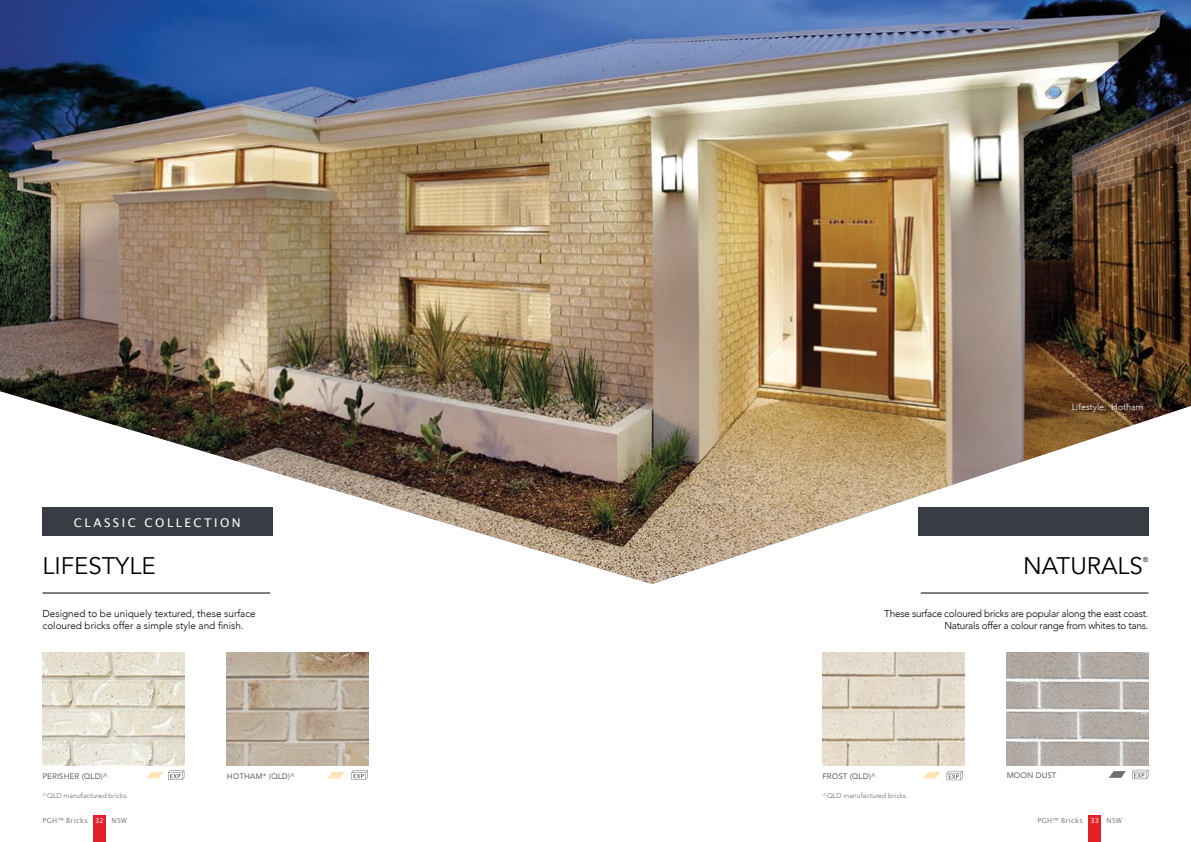
<style>
.page{position:relative;width:1191px;height:842px;background:#fff}
.page>*{position:absolute;margin:0;border:0;box-sizing:border-box;transform-origin:0 0}
.t1{font:24px "Avenir";color:#000}
.t2{font:12px "Lucida Grande";letter-spacing:.2em;color:#fff}
.t3{font:300 10px/12px "Avenir";letter-spacing:-.025em;color:#000;text-align:right}
.t4{font:300 10px/12px "Avenir";color:#000}
.t5{font:300 9px "Avenir";color:#fff}
.t6{font:500 8px "Avenir";color:#6d6e71}
.t7{font:300 7px "Avenir";color:#6d6e71}
.t8{font:7px "Lucida Grande";letter-spacing:.05em;color:#808285}
.t9{font:7px "Lucida Grande";color:#fff}
.t10{font:300 7px "Avenir";color:#000}
</style>
<div class="page">
<div style="left:1088px;top:815px;width:13px;height:27px;background:#e31f27"></div>
<div style="left:93px;top:815px;width:13px;height:27px;background:#e31f27"></div>
<img style="left:0;top:0;width:1191px;height:584px">
<img style="left:822px;top:652px;width:142px;height:113px">
<svg style="left:946px;top:771px;width:17px;height:9px"></svg>
<svg style="left:924px;top:772px;width:16px;height:6px"></svg>
<img style="left:227px;top:652px;width:142px;height:113px">
<svg style="left:351px;top:770px;width:17px;height:10px"></svg>
<svg style="left:328px;top:772px;width:16px;height:6px"></svg>
<img style="left:43px;top:652px;width:141px;height:113px">
<svg style="left:146px;top:770px;width:38px;height:10px"></svg>
<div style="left:43px;top:508px;width:230px;height:28px;background:#373d42"></div>
<hr style="left:43px;top:592px;width:227px;height:1px;background:#000">
<hr style="left:920px;top:592px;width:228px;height:1px;background:#000">
<img style="left:1006px;top:652px;width:142px;height:113px">
<svg style="left:1132px;top:770px;width:16px;height:9px"></svg>
<svg style="left:1109px;top:771px;width:16px;height:7px"></svg>
<p class="t2" style="left:74px;top:516px;width:168px">CLASSIC COLLECTION</p>
<h1 class="t1" style="left:43px;top:551px;width:115px">LIFESTYLE</h1>
<p class="t4" style="left:43px;top:607px;width:215px">Designed to be uniquely textured, these surface coloured bricks offer a simple style and finish.</p>
<p class="t5" style="left:1071px;top:402px;width:73px">Lifestyle: Hotham</p>
<h1 class="t1" style="left:1023px;top:551px;width:121px">NATURALS</h1>
<p class="t10" style="left:1142px;top:555px;width:7px">®</p>
<p class="t3" style="left:884px;top:607px;width:266px">These surface coloured bricks are popular along the east coast.<br>Naturals offer a colour range from whites to tans.</p>
<p class="t6" style="left:43px;top:769px;width:67px">PERISHER (QLD)^</p>
<p class="t6" style="left:227px;top:769px;width:70px">HOTHAM* (QLD)^</p>
<p class="t6" style="left:822px;top:769px;width:55px">FROST (QLD)^</p>
<p class="t6" style="left:1006px;top:769px;width:51px">MOON DUST</p>
<p class="t7" style="left:43px;top:791px;width:87px">^QLD manufactured bricks.</p>
<p class="t7" style="left:822px;top:791px;width:87px">^QLD manufactured bricks.</p>
<p class="t8" style="left:43px;top:816px;width:47px">PGH™ Bricks</p>
<p class="t8" style="left:112px;top:816px;width:17px">NSW</p>
<p class="t9" style="left:95px;top:816px;width:10px">32</p>
<p class="t8" style="left:1037px;top:816px;width:47px">PGH™ Bricks</p>
<p class="t8" style="left:1106px;top:816px;width:17px">NSW</p>
<p class="t9" style="left:1090px;top:816px;width:10px">33</p>
</div>
